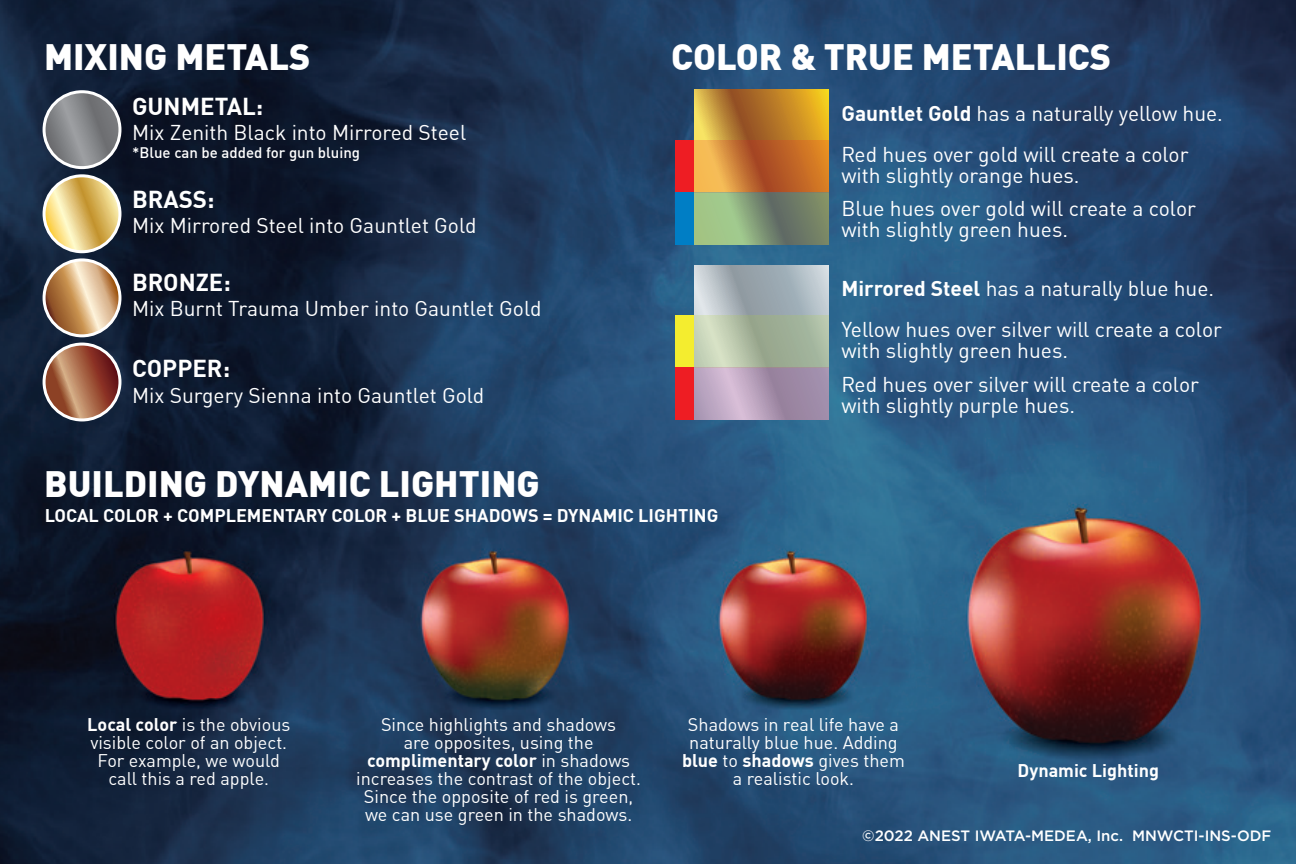
<style>
.page{position:relative;width:1296px;height:864px;background:#fff}
.page>*{position:absolute;margin:0;border:0;box-sizing:border-box;transform-origin:0 0}
.t1{font:900 36px "DIN";color:#fff}
.t2{font:700 24px "DIN";color:#fff}
.t3{font:21px/40.8px "DIN";color:#fff}
.t4{font:18px/18px "DIN";color:#fff;text-align:center}
.t5{font:700 18px "DIN";color:#fff}
.t6{font:500 15px "Gotham";color:#fff}
.t7{font:500 15px "DIN";color:#fff}
.s1{font-weight:700}
</style>
<div class="page">
<img style="left:0;top:0;width:1296px;height:864px">
<svg style="left:694px;top:265px;width:135px;height:51px;background:#acb7be"></svg>
<svg style="left:694px;top:90px;width:135px;height:50px;background:#c38d2e"></svg>
<svg style="left:44px;top:92px;width:76px;height:76px;background:#888a8c"></svg>
<div style="left:43px;top:90px;width:78px;height:79px;border:3px solid #fff;border-radius:50%"></div>
<svg style="left:44px;top:176px;width:76px;height:76px;background:#e5c97c"></svg>
<div style="left:43px;top:174px;width:78px;height:79px;border:3px solid #fff;border-radius:50%"></div>
<svg style="left:44px;top:260px;width:76px;height:76px;background:#cfa67c"></svg>
<div style="left:43px;top:258px;width:78px;height:79px;border:3px solid #fff;border-radius:50%"></div>
<svg style="left:44px;top:344px;width:76px;height:76px;background:#a4634b"></svg>
<div style="left:43px;top:343px;width:78px;height:78px;border:3px solid #fff;border-radius:50%"></div>
<svg style="left:694px;top:140px;width:135px;height:52px;background:#cd7b33"></svg>
<svg style="left:694px;top:192px;width:135px;height:52px;background:#839b75"></svg>
<div style="left:676px;top:140px;width:18px;height:52px;background:#ee1d23"></div>
<div style="left:676px;top:192px;width:18px;height:52px;background:#007ec5"></div>
<svg style="left:694px;top:316px;width:135px;height:52px;background:#aebca3"></svg>
<svg style="left:694px;top:368px;width:135px;height:52px;background:#b09bb6"></svg>
<div style="left:676px;top:316px;width:18px;height:52px;background:#f4ed2f"></div>
<div style="left:676px;top:368px;width:18px;height:52px;background:#ee1d23"></div>
<h1 class="t1" style="left:44px;top:25px;width:268px">MIXING METALS</h1>
<p class="t2" style="left:132px;top:85px;width:133px">GUNMETAL:</p>
<p class="t3" style="left:132px;top:110px;width:336px">Mix Zenith Black into Mirrored Steel</p>
<p class="t7" style="left:132px;top:140px;width:230px">*Blue can be added for gun bluing</p>
<p class="t2" style="left:132px;top:178px;width:84px">BRASS:</p>
<p class="t3" style="left:132px;top:203px;width:346px">Mix Mirrored Steel into Gauntlet Gold</p>
<p class="t2" style="left:132px;top:262px;width:100px">BRONZE:</p>
<p class="t3" style="left:132px;top:286px;width:411px">Mix Burnt Trauma Umber into Gauntlet Gold</p>
<p class="t2" style="left:132px;top:348px;width:100px">COPPER:</p>
<p class="t3" style="left:132px;top:373px;width:354px">Mix Surgery Sienna into Gauntlet Gold</p>
<h1 class="t1" style="left:671px;top:25px;width:441px">COLOR &amp; TRUE METALLICS</h1>
<p class="t3" style="left:841px;top:91px;width:383px"><span class="s1">Gauntlet Gold</span> has a naturally yellow hue.<br>Red hues over gold will create a color</p>
<p class="t3" style="left:841px;top:157px;width:356px;line-height:33.3px">with slightly orange hues.<br>Blue hues over gold will create a color</p>
<p class="t3" style="left:841px;top:207px;width:228px">with slightly green hues.</p>
<p class="t3" style="left:841px;top:267px;width:382px"><span class="s1">Mirrored Steel</span> has a naturally blue hue.<br>Yellow hues over silver will create a color</p>
<p class="t3" style="left:841px;top:332px;width:359px;line-height:33.9px">with slightly green hues.<br>Red hues over silver will create a color</p>
<p class="t3" style="left:841px;top:383px;width:235px">with slightly purple hues.</p>
<h1 class="t1" style="left:44px;top:452px;width:497px">BUILDING DYNAMIC LIGHTING</h1>
<p class="t5" style="left:45px;top:499px;width:675px">LOCAL COLOR + COMPLEMENTARY COLOR + BLUE SHADOWS = DYNAMIC LIGHTING</p>
<p class="t4" style="left:87px;top:714px;width:205px"><span class="s1">Local color</span> is the obvious visible color of an object.<br>For example, we would call this a red apple.</p>
<p class="t4" style="left:356px;top:714px;width:286px">Since highlights and shadows<br>are opposites, using the <span class="s1">complimentary color</span> in shadows increases the contrast of the object.<br>Since the opposite of red is green, we can use green in the shadows.</p>
<p class="t4" style="left:682px;top:714px;width:224px">Shadows in real life have a naturally blue hue. Adding <span class="s1">blue</span> to <span class="s1">shadows</span> gives them a realistic look.</p>
<p class="t5" style="left:1018px;top:755px;width:143px">Dynamic Lighting</p>
<p class="t6" style="left:862px;top:825px;width:411px">©2022 ANEST IWATA-MEDEA, Inc. MNWCTI-INS-ODF</p>
</div>
